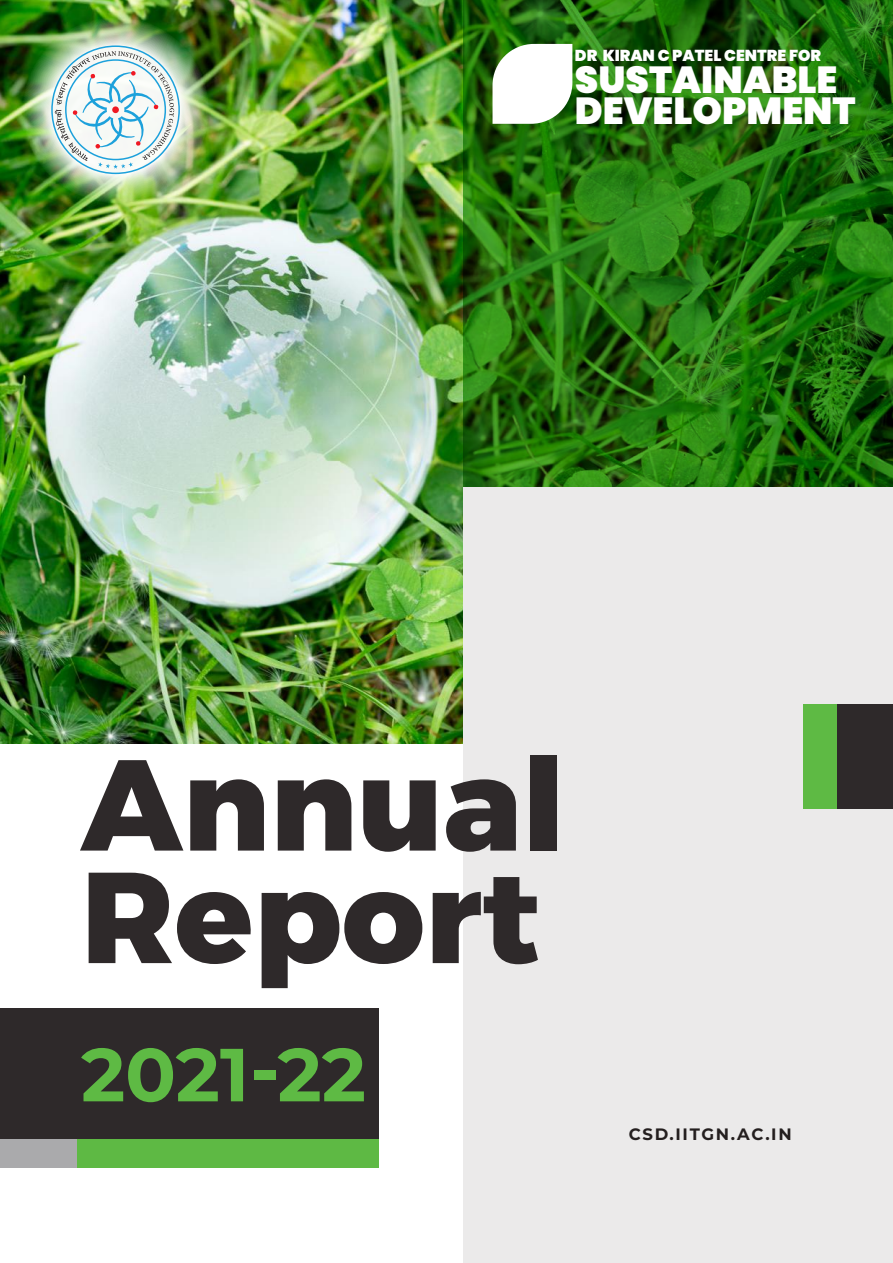
<style>
.page{position:relative;width:893px;height:1263px;background:#fff}
.page>*{position:absolute;margin:0;border:0;box-sizing:border-box;transform-origin:0 0}
.t1{font:800 129px/112.5px "Montserrat";color:#2e292a}
.t2{font:700 75px "Montserrat";color:#5eba44}
.t3{font:900 37.65px/30.9px "Poppins";color:#fff}
.t4{font:700 16.5px "Montserrat";letter-spacing:.1em;color:#241f1f}
.t5{font:900 15.9px "Poppins";color:#fff}
</style>
<div class="page">
<img style="left:0;top:0;width:463px;height:743px">
<svg style="left:463px;top:0;width:430px;height:488px;background:#206a0d"></svg>
<div style="left:463px;top:488px;width:430px;height:775px;background:#ebeaea"></div>
<div style="left:0;top:1008px;width:378px;height:132px;background:#2e292a"></div>
<div style="left:77px;top:1140px;width:301px;height:28px;background:#5eb944"></div>
<div style="left:0;top:1140px;width:77px;height:28px;background:#aaaaac"></div>
<div style="left:837px;top:704px;width:56px;height:105px;background:#2e292a"></div>
<div style="left:803px;top:704px;width:34px;height:105px;background:#5eba44"></div>
<svg style="left:492px;top:44px;width:80px;height:80px"></svg>
<hr style="left:515px;top:124px;width:57px;height:1px;background:#5eb944">
<img style="left:22px;top:16px;width:187px;height:187px;border-radius:50%">
<svg style="left:51px;top:45px;width:129px;height:129px"></svg>
<p class="t5" style="left:575px;top:46px;width:248px">DR KIRAN C PATEL CENTRE FOR</p>
<h3 class="t3" style="left:575px;top:64px;width:282px">SUSTAINABLE<br>DEVELOPMENT</h3>
<h1 class="t1" style="left:81px;top:752px;width:486px">Annual<br>Report</h1>
<h2 class="t2" style="left:81px;top:1020px;width:286px">2021-22</h2>
<p class="t4" style="left:629px;top:1122px;width:164px">CSD.IITGN.AC.IN</p>
</div>
